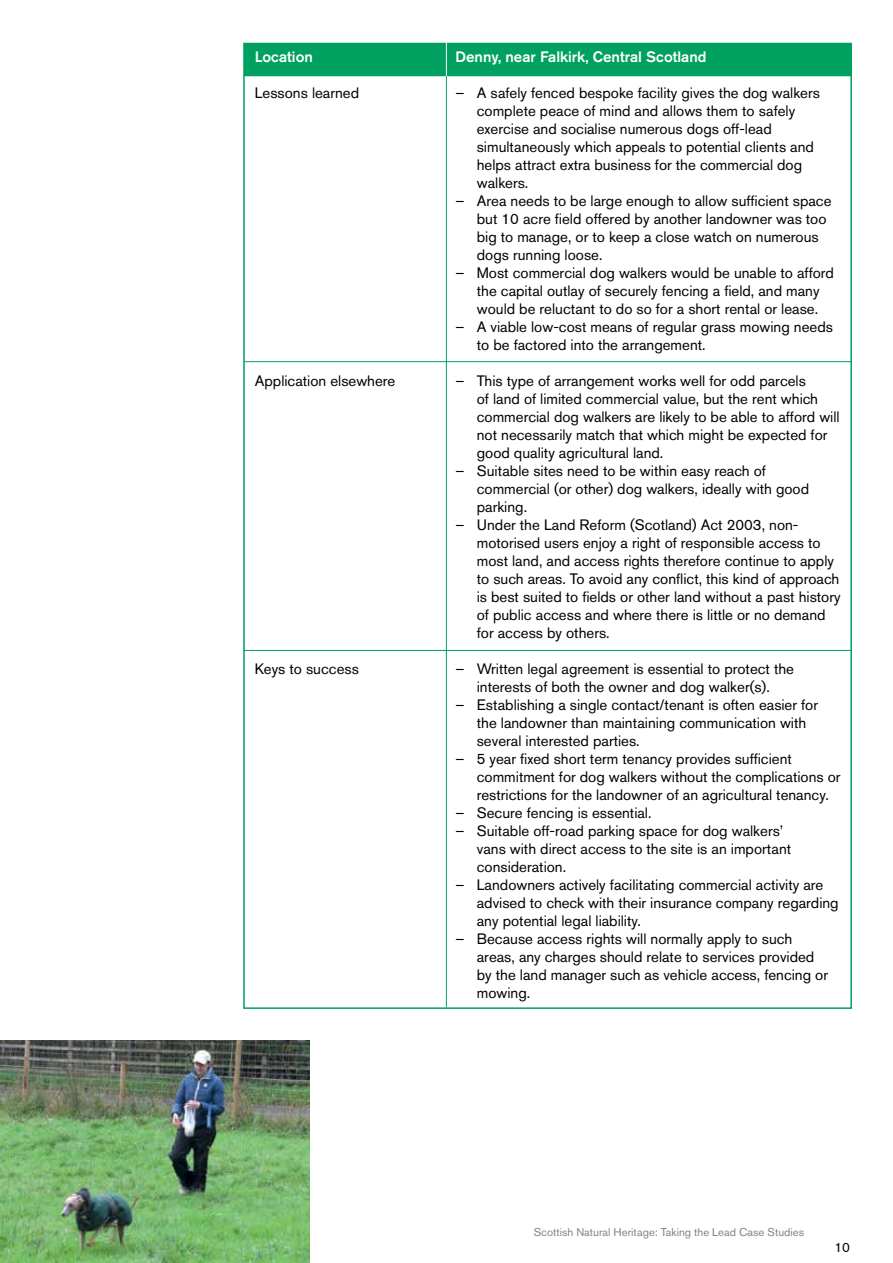
<style>
.page{position:relative;width:893px;height:1263px;background:#fff}
.page>*{position:absolute;margin:0;border:0;box-sizing:border-box;transform-origin:0 0}
.t1{font:15px/18px "Akzidenz Grotesk BE";color:#000}
.t2{font:500 15px "Akzidenz Grotesk BE";color:#fff}
.t3{font:13.5px "Akzidenz Grotesk BE";color:#000}
.t4{font:11.25px "Akzidenz Grotesk BE";color:#808285}
</style>
<div class="page">
<div style="left:244px;top:44px;width:607px;height:32px;background:#00a160"></div>
<hr style="left:244px;top:361px;width:607px;height:1px;background:#00a160">
<hr style="left:244px;top:650px;width:607px;height:1px;background:#00a160">
<hr style="left:446px;top:76px;width:1px;height:931px;background:#00a160">
<hr style="left:446px;top:43px;width:1px;height:33px;background:#fff">
<img style="left:0;top:1040px;width:310px;height:223px">
<p class="t2" style="left:255px;top:47px;width:60px">Location</p>
<p class="t1" style="left:255px;top:83px;width:106px">Lessons learned</p>
<p class="t1" style="left:255px;top:371px;width:142px">Application elsewhere</p>
<p class="t1" style="left:255px;top:659px;width:106px">Keys to success</p>
<p class="t2" style="left:456px;top:47px;width:252px">Denny, near Falkirk, Central Scotland</p>
<p class="t1" style="left:477px;top:83px;width:345px;text-indent:-21px">– A safely fenced bespoke facility gives the dog walkers complete peace of mind and allows them to safely exercise and socialise numerous dogs off-lead simultaneously which appeals to potential clients and helps attract extra business for the commercial dog walkers.</p>
<p class="t1" style="left:477px;top:191px;width:356px;text-indent:-21px">– Area needs to be large enough to allow sufficient space but 10 acre field offered by another landowner was too big to manage, or to keep a close watch on numerous dogs running loose.</p>
<p class="t1" style="left:456px;top:263px;width:380px;text-align:center">– Most commercial dog walkers would be unable to afford the capital outlay of securely fencing a field, and many would be reluctant to do so for a short rental or lease.</p>
<p class="t1" style="left:477px;top:317px;width:358px;text-indent:-21px">– A viable low-cost means of regular grass mowing needs to be factored into the arrangement.</p>
<p class="t1" style="left:477px;top:371px;width:364px;text-indent:-21px">– This type of arrangement works well for odd parcels<br>of land of limited commercial value, but the rent which commercial dog walkers are likely to be able to afford will not necessarily match that which might be expected for good quality agricultural land.</p>
<p class="t1" style="left:477px;top:461px;width:334px;text-indent:-21px">– Suitable sites need to be within easy reach of commercial (or other) dog walkers, ideally with good parking.</p>
<p class="t1" style="left:477px;top:515px;width:365px;text-indent:-21px">– Under the Land Reform (Scotland) Act 2003, non&shy;motorised users enjoy a right of responsible access to most land, and access rights therefore continue to apply to such areas. To avoid any conflict, this kind of approach is best suited to fields or other land without a past history of public access and where there is little or no demand for access by others.</p>
<p class="t1" style="left:456px;top:659px;width:340px;text-align:center">– Written legal agreement is essential to protect the interests of both the owner and dog walker(s).</p>
<p class="t1" style="left:477px;top:695px;width:343px;text-indent:-21px">– Establishing a single contact/tenant is often easier for the landowner than maintaining communication with several interested parties.</p>
<p class="t1" style="left:477px;top:749px;width:365px;text-indent:-21px">– 5 year fixed short term tenancy provides sufficient commitment for dog walkers without the complications or restrictions for the landowner of an agricultural tenancy.</p>
<p class="t1" style="left:456px;top:803px;width:197px">– Secure fencing is essential.</p>
<p class="t1" style="left:477px;top:821px;width:316px;text-indent:-21px">– Suitable off-road parking space for dog walkers’ vans with direct access to the site is an important consideration.</p>
<p class="t1" style="left:477px;top:875px;width:363px;text-indent:-21px">– Landowners actively facilitating commercial activity are advised to check with their insurance company regarding any potential legal liability.</p>
<p class="t1" style="left:477px;top:929px;width:353px;text-indent:-21px">– Because access rights will normally apply to such areas, any charges should relate to services provided by the land manager such as vehicle access, fencing or mowing.</p>
<p class="t4" style="left:534px;top:1225px;width:272px">Scottish Natural Heritage: Taking the Lead Case Studies</p>
<p class="t3" style="left:834px;top:1239px;width:17px">10</p>
</div>
